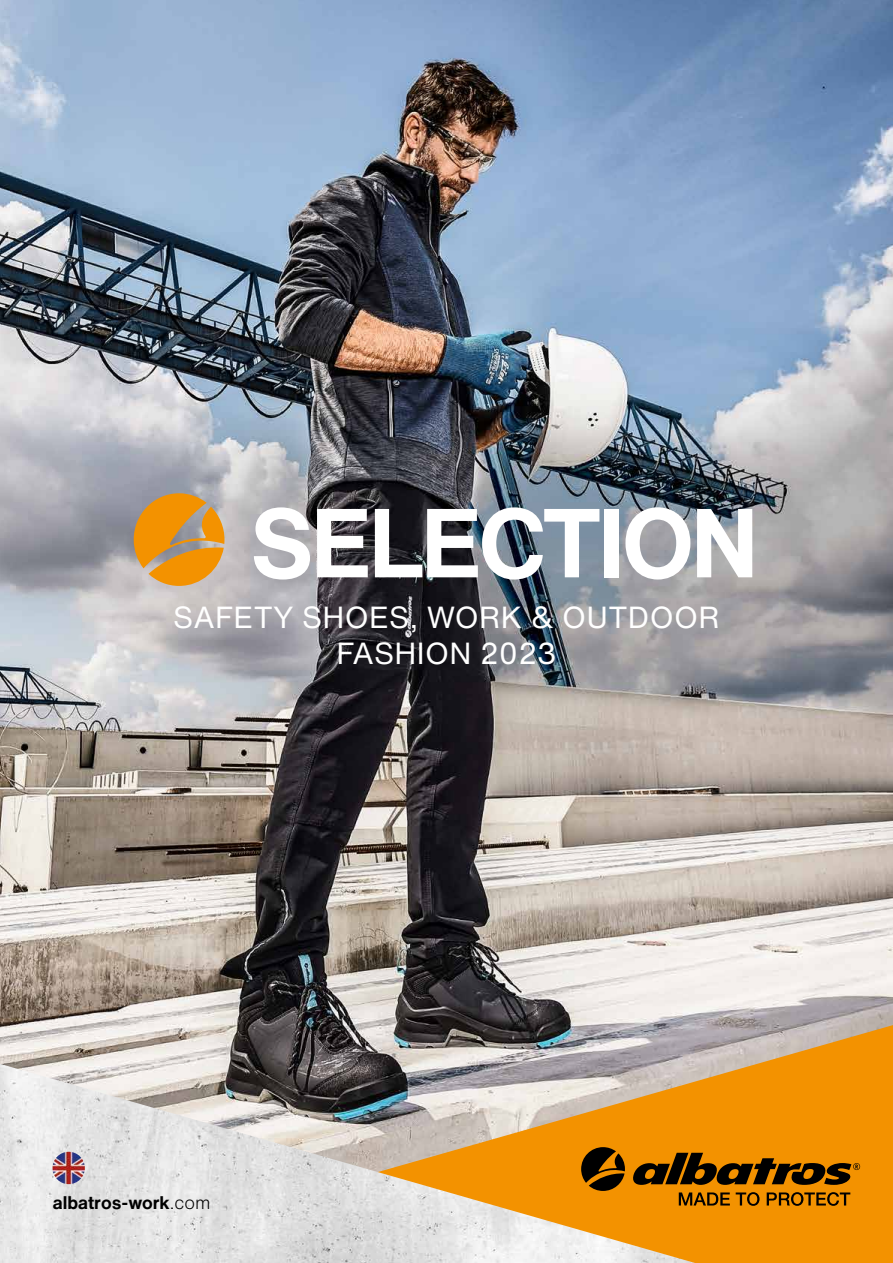
<style>
.page{position:relative;width:893px;height:1263px;background:#fff}
.page>*{position:absolute;margin:0;border:0;box-sizing:border-box;transform-origin:0 0}
.t1{font:700 96px "Helvetica Now Text";letter-spacing:-.03em;color:#fff}
.t2{font:30px/36px "Helvetica Now Text";letter-spacing:.01em;color:#fff;text-align:center}
.t3{font:700 18px "Helvetica Now Text";color:#000}
.s1{font-weight:300}
</style>
<div class="page">
<img style="left:0;top:0;width:893px;height:1064px">
<svg style="left:134px;top:493px;width:90px;height:93px;background:#d79a42"></svg>
<svg style="left:316px;top:1025px;width:577px;height:238px;background:#d29338"></svg>
<img style="left:0;top:1064px;width:695px;height:199px">
<img style="left:53px;top:1152px;width:32px;height:32px;border-radius:16px">
<svg style="left:581px;top:1147px;width:44px;height:44px;background:#603900"></svg>
<svg style="left:633px;top:1153px;width:227px;height:32px;background:#794800"></svg>
<svg style="left:679px;top:1192px;width:51px;height:13px"></svg>
<svg style="left:736px;top:1192px;width:23px;height:14px"></svg>
<svg style="left:767px;top:1192px;width:83px;height:14px"></svg>
<h1 class="t1" style="left:250px;top:471px;width:510px">SELECTION</h1>
<p class="t2" style="left:173px;top:599px;width:548px">SAFETY SHOES, WORK &amp; OUTDOOR<br>FASHION 2023</p>
<p class="t3" style="left:53px;top:1189px;width:159px">albatros-work<span class="s1">.com</span></p>
</div>
